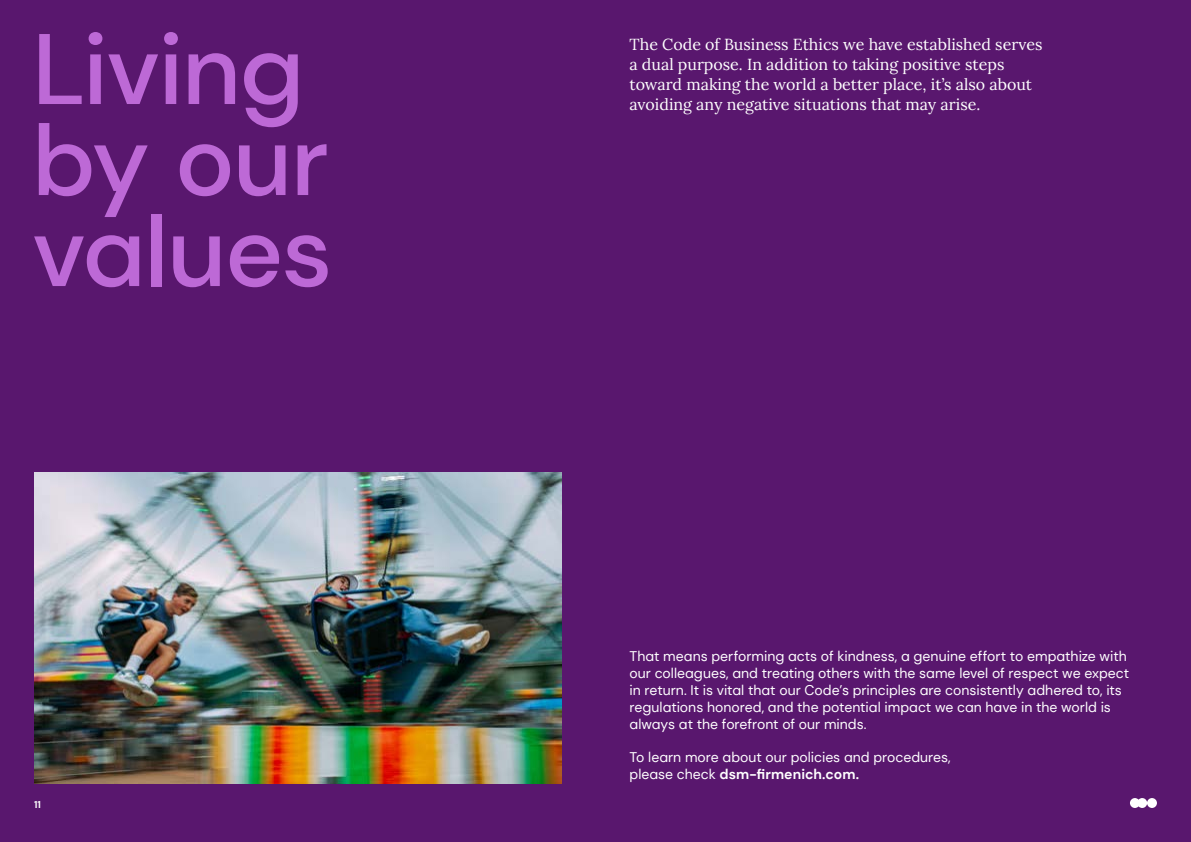
<style>
.page{position:relative;width:1191px;height:842px;background:#59176e}
.page>*{position:absolute;margin:0;border:0;box-sizing:border-box;transform-origin:0 0}
.t1{font:500 100px/91px "DM Sans";letter-spacing:-.02em;color:#bd69d6}
.t2{font:16px/20px "Lora";color:#fff}
.t3{font:14px/16.8px "DM Sans";color:#fff}
.t4{font:700 10px "DM Sans";color:#fff}
.s1{font-weight:700}
</style>
<div class="page">
<svg style="left:1130px;top:798px;width:27px;height:10px"></svg>
<img style="left:34px;top:472px;width:527px;height:311px">
<h1 class="t1" style="left:32px;top:23px;width:274px">Living</h1>
<h1 class="t1" style="left:32px;top:114px;width:302px">by our values</h1>
<p class="t4" style="left:34px;top:798px;width:8px">11</p>
<p class="t2" style="left:629px;top:33px;width:414px">The Code of Business Ethics we have established serves a dual purpose. In addition to taking positive steps toward making the world a better place, it’s also about</p>
<p class="t2" style="left:629px;top:93px;width:352px">avoiding any negative situations that may arise.</p>
<p class="t3" style="left:629px;top:648px;width:501px">That means performing acts of kindness, a genuine effort to empathize with our colleagues, and treating others with the same level of respect we expect in return. It is vital that our Code’s principles are consistently adhered to, its regulations honored, and the potential impact we can have in the world is always at the forefront of our minds.</p>
<p class="t3" style="left:629px;top:749px;width:323px">To learn more about our policies and procedures, please check <span class="s1">dsm-firmenich.com.</span></p>
</div>
